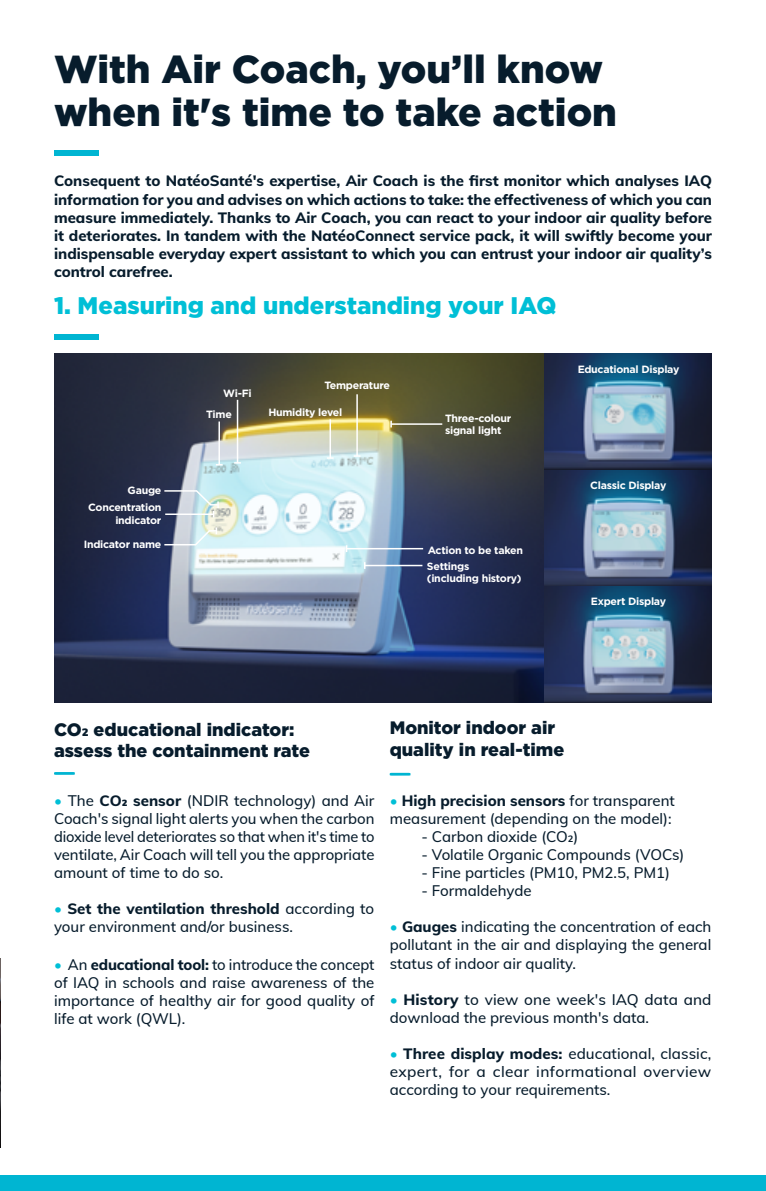
<style>
.page{position:relative;width:766px;height:1191px;background:#fff}
.page>*{position:absolute;margin:0;border:0;box-sizing:border-box;transform-origin:0 0}
.t1{font:900 39px/43.5px "Gotham";color:#071c2c}
.t2{font:900 24px "Gotham";color:#00bfd6}
.t3{font:900 18px/21.6px "Gotham";color:#071c2c}
.t4{font:500 15px/18px "Muli";color:#071c2c;text-align:justify}
.t5{font:800 15px/18px "Muli";color:#071c2c;text-align:justify}
.t6{font:700 10.5px/12.6px "Gotham";letter-spacing:-.025em;color:#fff}
.s1{font-family:"Muli";font-weight:800}
.s2{color:#00bfd6}
.s3{font-weight:800}
</style>
<div class="page">
<img style="left:54px;top:354px;width:657px;height:349px">
<img style="left:0;top:958px;width:1px;height:189px">
<div style="left:0;top:1175px;width:765px;height:16px;background:#00b5d2"></div>
<svg style="left:54px;top:151px;width:44px;height:5px"></svg>
<svg style="left:54px;top:334px;width:44px;height:5px"></svg>
<svg style="left:54px;top:772px;width:21px;height:3px"></svg>
<svg style="left:389px;top:773px;width:21px;height:2px"></svg>
<hr style="left:364px;top:565px;width:58px;height:1px;background:#fff">
<svg style="left:163px;top:527px;width:55px;height:19px"></svg>
<hr style="left:391px;top:423px;width:51px;height:2px;background:#fff">
<hr style="left:329px;top:419px;width:2px;height:39px;background:#fff">
<hr style="left:237px;top:400px;width:1px;height:63px;background:#fff">
<hr style="left:356px;top:394px;width:2px;height:62px;background:#fff">
<svg style="left:353px;top:455px;width:7px;height:2px"></svg>
<hr style="left:218px;top:421px;width:2px;height:44px;background:#fff">
<svg style="left:163px;top:489px;width:56px;height:28px;background:#a6b5bf"></svg>
<hr style="left:346px;top:548px;width:77px;height:1px;background:#fff">
<h1 class="t1" style="left:54px;top:46px;width:564px">With Air Coach, you’ll know when it's time to take action</h1>
<p class="t5" style="left:54px;top:171px;width:659px">Consequent to NatéoSanté's expertise, Air Coach is the first monitor which analyses IAQ information for you and advises on which actions to take: the effectiveness of which you can measure immediately. Thanks to Air Coach, you can react to your indoor air quality before it deteriorates. In tandem with the NatéoConnect service pack, it will swiftly become your indispensable everyday expert assistant to which you can entrust your indoor air quality’s control carefree.</p>
<h2 class="t2" style="left:54px;top:291px;width:503px">1. Measuring and understanding your IAQ</h2>
<p class="t6" style="left:127px;top:484px;width:35px">Gauge</p>
<p class="t6" style="left:88px;top:501px;width:75px;text-align:right">Concentration indicator</p>
<p class="t6" style="left:84px;top:538px;width:79px">Indicator name</p>
<p class="t6" style="left:223px;top:386px;width:30px">Wi-Fi</p>
<p class="t6" style="left:206px;top:407px;width:27px">Time</p>
<p class="t6" style="left:324px;top:379px;width:67px">Temperature</p>
<p class="t6" style="left:268px;top:405px;width:75px">Humidity level</p>
<p class="t6" style="left:445px;top:412px;width:68px">Three-colour signal light</p>
<p class="t6" style="left:427px;top:544px;width:97px">Action to be taken</p>
<p class="t6" style="left:427px;top:559px;width:96px">Settings (including history)</p>
<p class="t6" style="left:577px;top:362px;width:103px">Educational Display</p>
<p class="t6" style="left:590px;top:479px;width:78px">Classic Display</p>
<p class="t6" style="left:590px;top:595px;width:77px">Expert Display</p>
<p class="t3" style="left:54px;top:718px;width:257px">CO<span class="s1">2</span> educational indicator: assess the containment rate</p>
<p class="t4" style="left:54px;top:791px;width:322px"><span class="s2">•</span> The <span class="s3">CO2 sensor</span> (NDIR technology) and Air Coach's signal light alerts you when the carbon dioxide level deteriorates so that when it's time to ventilate, Air Coach will tell you the appropriate amount of time to do so.</p>
<p class="t4" style="left:54px;top:899px;width:322px"><span class="s2">•</span> <span class="s3">Set the ventilation threshold</span> according to your environment and/or business.</p>
<p class="t4" style="left:54px;top:955px;width:322px"><span class="s2">•</span> An <span class="s3">educational tool:</span> to introduce the concept of IAQ in schools and raise awareness of the importance of healthy air for good quality of life at work (QWL).</p>
<p class="t3" style="left:389px;top:717px;width:176px">Monitor indoor air quality in real-time</p>
<p class="t4" style="left:390px;top:791px;width:286px"><span class="s2">•</span> <span class="s3">High precision sensors</span> for transparent measurement (depending on the model):</p>
<p class="t4" style="left:421px;top:827px;width:158px">- Carbon dioxide (CO₂)</p>
<p class="t4" style="left:421px;top:845px;width:264px">- Volatile Organic Compounds (VOCs)</p>
<p class="t4" style="left:421px;top:863px;width:250px">- Fine particles (PM10, PM2.5, PM1)</p>
<p class="t4" style="left:421px;top:881px;width:112px">- Formaldehyde</p>
<p class="t4" style="left:390px;top:917px;width:323px"><span class="s2">•</span> <span class="s3">Gauges</span> indicating the concentration of each pollutant in the air and displaying the general status of indoor air quality.</p>
<p class="t4" style="left:390px;top:989px;width:323px"><span class="s2">•</span> <span class="s3">History</span> to view one week's IAQ data and download the previous month's data.</p>
<p class="t4" style="left:390px;top:1043px;width:323px"><span class="s2">•</span> <span class="s3">Three display modes:</span> educational, classic, expert, for a clear informational overview according to your requirements.</p>
</div>
